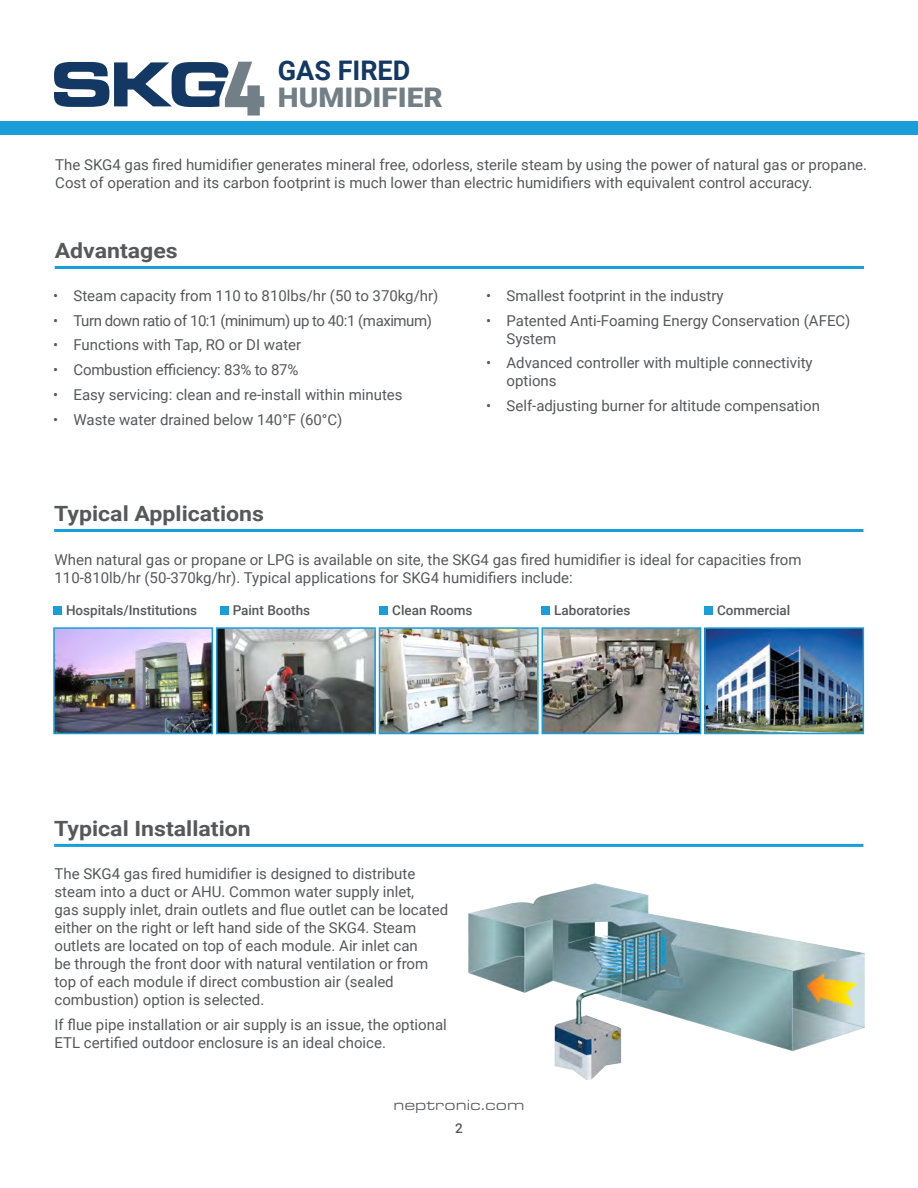
<style>
.page{position:relative;width:918px;height:1188px;background:#fff}
.page>*{position:absolute;margin:0;border:0;box-sizing:border-box;transform-origin:0 0}
.t1{font:900 27px "Roboto";color:#737f87;scale:1.1 1}
.t2{font:700 27px "Roboto";color:#133863}
.t3{font:700 21px "Roboto";color:#57585a;scale:1.1 1}
.t4{font:15px/18px "Roboto";color:#57585a}
.t5{font:15px "Roboto";letter-spacing:-.03em;color:#57585a}
.t6{font:15px "Eurostile Ext";color:#57585a}
.t7{font:500 13.5px "Roboto";color:#57585a}
</style>
<div class="page">
<div style="left:0;top:122px;width:918px;height:13px;background:#199eda"></div>
<hr style="left:55px;top:266px;width:809px;height:3px;background:#199eda">
<svg style="left:54px;top:62px;width:210px;height:54px"></svg>
<hr style="left:54px;top:529px;width:809px;height:3px;background:#199eda">
<img style="left:56px;top:630px;width:154px;height:101px">
<div style="left:53px;top:627px;width:160px;height:107px;border:2px solid #199eda"></div>
<img style="left:382px;top:630px;width:154px;height:101px">
<div style="left:379px;top:627px;width:160px;height:107px;border:2px solid #199eda"></div>
<img style="left:219px;top:630px;width:154px;height:101px">
<div style="left:216px;top:627px;width:160px;height:107px;border:2px solid #199eda"></div>
<img style="left:544px;top:630px;width:154px;height:101px">
<div style="left:541px;top:627px;width:160px;height:107px;border:2px solid #199eda"></div>
<img style="left:707px;top:630px;width:154px;height:101px">
<div style="left:704px;top:627px;width:160px;height:107px;border:2px solid #199eda"></div>
<div style="left:53px;top:606px;width:9px;height:8px;background:#199eda"></div>
<div style="left:379px;top:606px;width:9px;height:8px;background:#199eda"></div>
<div style="left:220px;top:606px;width:9px;height:8px;background:#199eda"></div>
<div style="left:541px;top:606px;width:9px;height:8px;background:#199eda"></div>
<div style="left:704px;top:606px;width:9px;height:8px;background:#199eda"></div>
<hr style="left:54px;top:844px;width:809px;height:3px;background:#199eda">
<img style="left:468px;top:883px;width:396px;height:197px">
<p class="t2" style="left:278px;top:52px;width:134px">GAS FIRED</p>
<p class="t1" style="left:278px;top:79px;width:151px">HUMIDIFIER</p>
<p class="t4" style="left:55px;top:155px;width:813px">The SKG4 gas fired humidifier generates mineral free, odorless, sterile steam by using the power of natural gas or propane.<br>Cost of operation and its carbon footprint is much lower than electric humidifiers with equivalent control accuracy.</p>
<p class="t3" style="left:55px;top:236px;width:113px">Advantages</p>
<p class="t4" style="left:53px;top:286px;width:387px">• Steam capacity from 110 to 810lbs/hr (50 to 370kg/hr)</p>
<p class="t5" style="left:53px;top:310px;width:380px">• Turn down ratio of 10:1 (minimum) up to 40:1 (maximum)</p>
<p class="t4" style="left:53px;top:335px;width:250px">• Functions with Tap, RO or DI water</p>
<p class="t4" style="left:53px;top:360px;width:247px">• Combustion efficiency: 83% to 87%</p>
<p class="t4" style="left:53px;top:385px;width:351px">• Easy servicing: clean and re-install within minutes</p>
<p class="t4" style="left:53px;top:410px;width:291px">• Waste water drained below 140°F (60°C)</p>
<p class="t4" style="left:486px;top:286px;width:239px">• Smallest footprint in the industry</p>
<p class="t4" style="left:507px;top:311px;width:345px;text-indent:-20px">• Patented Anti-Foaming Energy Conservation (AFEC)<br>System</p>
<p class="t4" style="left:507px;top:353px;width:308px;text-indent:-20px">• Advanced controller with multiple connectivity options</p>
<p class="t4" style="left:486px;top:396px;width:335px">• Self-adjusting burner for altitude compensation</p>
<p class="t3" style="left:54px;top:499px;width:192px">Typical Applications</p>
<p class="t4" style="left:55px;top:550px;width:749px">When natural gas or propane or LPG is available on site, the SKG4 gas fired humidifier is ideal for capacities from</p>
<p class="t4" style="left:55px;top:568px;width:520px">110-810lb/hr (50-370kg/hr). Typical applications for SKG4 humidifiers include:</p>
<p class="t7" style="left:66px;top:600px;width:133px">Hospitals/Institutions</p>
<p class="t7" style="left:233px;top:600px;width:79px">Paint Booths</p>
<p class="t7" style="left:392px;top:600px;width:82px">Clean Rooms</p>
<p class="t7" style="left:554px;top:600px;width:78px">Laboratories</p>
<p class="t7" style="left:717px;top:600px;width:75px">Commercial</p>
<p class="t3" style="left:54px;top:814px;width:180px">Typical Installation</p>
<p class="t4" style="left:55px;top:865px;width:362px">The SKG4 gas fired humidifier is designed to distribute</p>
<p class="t4" style="left:55px;top:883px;width:361px">steam into a duct or AHU. Common water supply inlet,</p>
<p class="t4" style="left:55px;top:901px;width:395px">gas supply inlet, drain outlets and flue outlet can be located</p>
<p class="t4" style="left:55px;top:919px;width:375px">either on the right or left hand side of the SKG4. Steam outlets are located on top of each module. Air inlet can be through the front door with natural ventilation or from top of each module if direct combustion air (sealed combustion) option is selected.</p>
<p class="t4" style="left:55px;top:1015px;width:394px">If flue pipe installation or air supply is an issue, the optional<br>ETL certified outdoor enclosure is an ideal choice.</p>
<p class="t6" style="left:393px;top:1094px;width:133px">neptronic.com</p>
<p class="t7" style="left:455px;top:1119px;width:9px">2</p>
</div>
